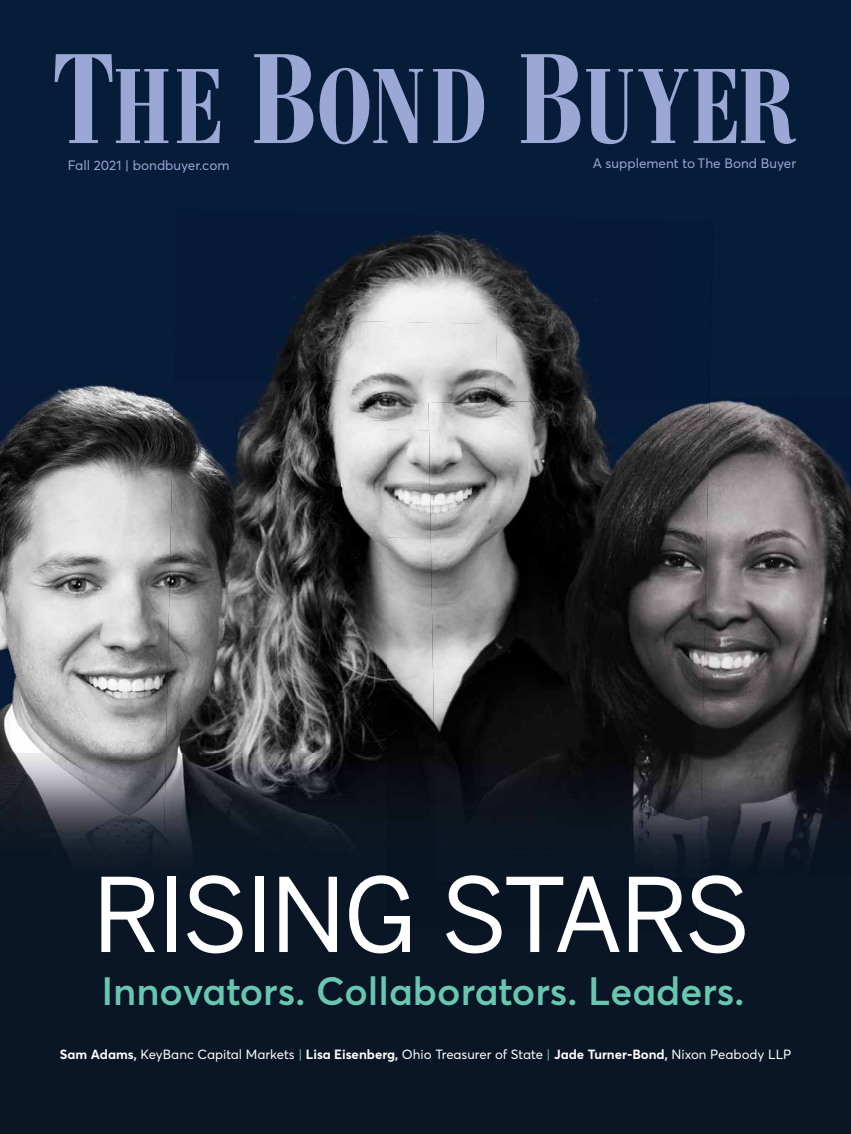
<style>
.page{position:relative;width:851px;height:1134px;background:#fff}
.page>*{position:absolute;margin:0;border:0;box-sizing:border-box;transform-origin:0 0}
.t1{font:600 39px "Averta";color:#69c6b0}
.t2{font:13.5px "Averta";color:#9ba7d5}
.t3{font:13.2px "Averta";color:#fff}
.s1{font-weight:700}
.s2{color:#69c6b0}
</style>
<div class="page">
<div style="left:0;top:0;width:850px;height:1134px;background:#061c38"></div>
<img style="left:297px;top:270px;width:39px;height:47px">
<img style="left:336px;top:231px;width:161px;height:90px">
<img style="left:497px;top:248px;width:77px;height:76px">
<img style="left:269px;top:317px;width:67px;height:64px">
<img style="left:334px;top:321px;width:163px;height:108px">
<img style="left:495px;top:324px;width:97px;height:76px">
<img style="left:386px;top:429px;width:44px;height:108px">
<img style="left:386px;top:537px;width:46px;height:216px">
<img style="left:0;top:385px;width:172px;height:368px">
<img style="left:172px;top:381px;width:170px;height:106px">
<img style="left:342px;top:381px;width:44px;height:372px">
<img style="left:169px;top:487px;width:173px;height:106px">
<img style="left:166px;top:593px;width:176px;height:160px">
<img style="left:705px;top:400px;width:145px;height:353px">
<img style="left:428px;top:400px;width:187px;height:100px">
<img style="left:615px;top:400px;width:94px;height:201px">
<img style="left:430px;top:499px;width:186px;height:102px">
<img style="left:432px;top:601px;width:273px;height:152px">
<div style="left:0;top:878px;width:850px;height:256px;background:#0a1625"></div>
<img style="left:297px;top:753px;width:139px;height:175px">
<img style="left:434px;top:862px;width:195px;height:71px">
<img style="left:682px;top:879px;width:7px;height:55px">
<img style="left:0;top:753px;width:178px;height:346px">
<div style="left:178px;top:922px;width:208px;height:177px;background:#0a1625"></div>
<img style="left:162px;top:753px;width:135px;height:172px">
<img style="left:702px;top:753px;width:148px;height:125px">
<img style="left:434px;top:753px;width:214px;height:86px">
<img style="left:648px;top:753px;width:54px;height:126px">
<div style="left:436px;top:839px;width:212px;height:43px;background:#0b1624"></div>
<svg style="left:55px;top:54px;width:113px;height:89px"></svg>
<svg style="left:177px;top:69px;width:43px;height:74px"></svg>
<svg style="left:254px;top:54px;width:59px;height:89px"></svg>
<svg style="left:319px;top:68px;width:104px;height:76px"></svg>
<svg style="left:433px;top:69px;width:51px;height:74px"></svg>
<svg style="left:521px;top:54px;width:59px;height:89px"></svg>
<svg style="left:586px;top:69px;width:210px;height:75px"></svg>
<svg style="left:101px;top:877px;width:54px;height:75px;background:#767d86"></svg>
<div style="left:167px;top:877px;width:9px;height:75px;background:#fff"></div>
<svg style="left:187px;top:875px;width:55px;height:78px;background:#616973"></svg>
<div style="left:254px;top:877px;width:9px;height:75px;background:#fff"></div>
<svg style="left:279px;top:877px;width:58px;height:75px;background:#737a83"></svg>
<svg style="left:349px;top:875px;width:61px;height:78px;background:#656c76"></svg>
<svg style="left:446px;top:875px;width:173px;height:78px;background:#535b66"></svg>
<svg style="left:629px;top:877px;width:53px;height:75px;background:#777d86"></svg>
<svg style="left:689px;top:875px;width:55px;height:78px;background:#616872"></svg>
<p class="t2" style="left:68px;top:157px;width:163px">Fall 2021 | bondbuyer.com</p>
<p class="t2" style="left:592px;top:155px;width:205px">A supplement to The Bond Buyer</p>
<h1 class="t1" style="left:101px;top:967px;width:644px">Innovators. Collaborators. Leaders.</h1>
<p class="t3" style="left:60px;top:1046px;width:733px"><span class="s1">Sam Adams,</span> KeyBanc Capital Markets <span class="s2">|</span> <span class="s1">Lisa Eisenberg,</span> Ohio Treasurer of State <span class="s2">|</span> <span class="s1">Jade Turner-Bond,</span> Nixon Peabody LLP</p>
</div>
